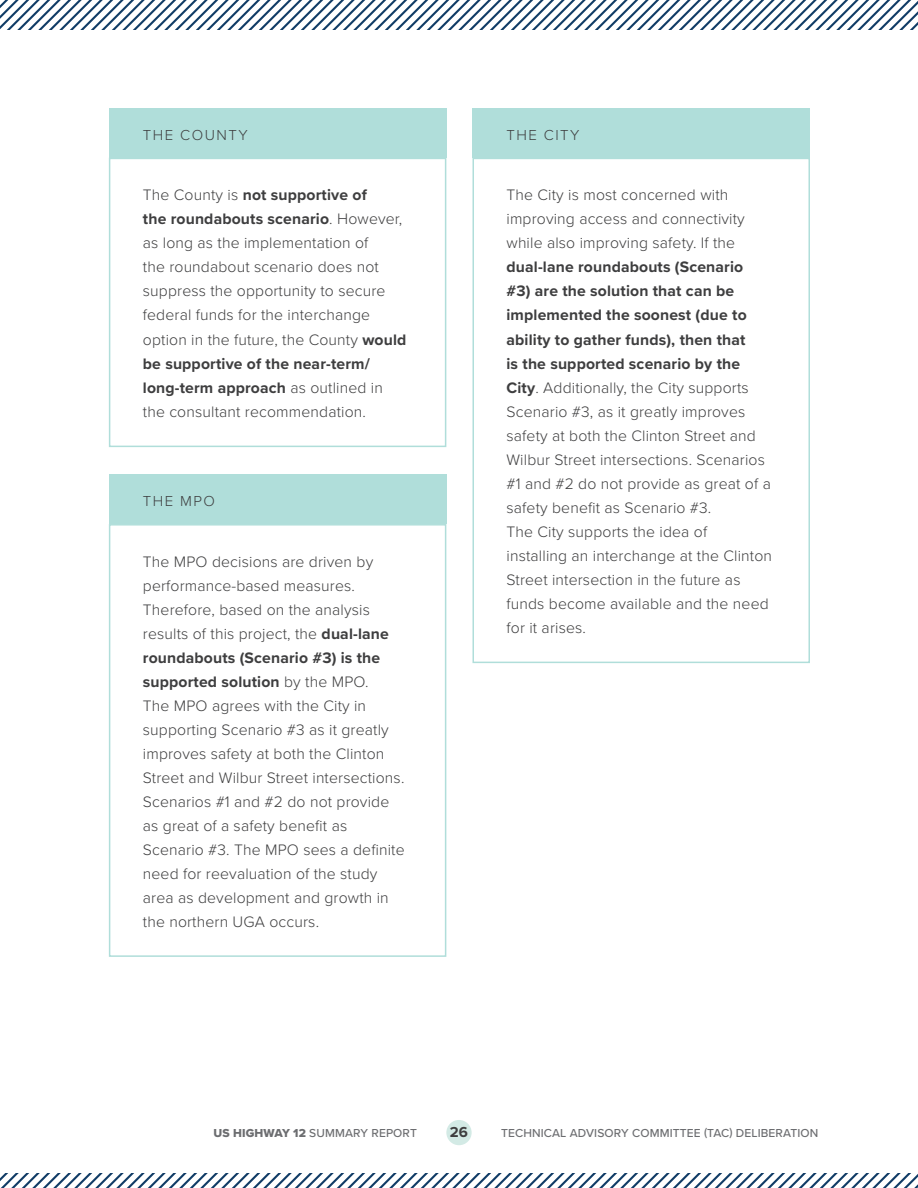
<style>
.page{position:relative;width:918px;height:1188px;background:#fff}
.page>*{position:absolute;margin:0;border:0;box-sizing:border-box;transform-origin:0 0}
.t1{font:300 15.75px/24px "Proxima Nova";letter-spacing:.01em;color:#3e3e3f}
.t2{font:300 15px "Proxima Nova";letter-spacing:.1em;color:#3e3e3f}
.t3{font:700 15px "Proxima Nova";color:#3e3e3f}
.t4{font:500 12px "Proxima Nova";letter-spacing:.01em;color:#6c6d70}
.s1{font-weight:700}
.s2{font-family:"Proxima Nova Extrabld";font-weight:400}
</style>
<div class="page">
<svg style="left:0;top:0;width:918px;height:30px"></svg>
<svg style="left:0;top:1173px;width:918px;height:15px"></svg>
<div style="left:446px;top:1120px;width:26px;height:25px;background:#d3eae5;border-radius:50%"></div>
<div style="left:472px;top:108px;width:338px;height:50px;background:#b0deda"></div>
<div style="left:472px;top:158px;width:338px;height:505px;border:2px solid #b0deda"></div>
<div style="left:109px;top:108px;width:337px;height:50px;background:#b0deda"></div>
<div style="left:109px;top:158px;width:337px;height:289px;border:2px solid #b0deda"></div>
<div style="left:109px;top:474px;width:337px;height:50px;background:#b0deda"></div>
<div style="left:109px;top:524px;width:337px;height:433px;border:2px solid #b0deda"></div>
<p class="t2" style="left:143px;top:123px;width:106px">THE COUNTY</p>
<p class="t1" style="left:143px;top:182px;width:265px">The County is <span class="s1">not supportive of<br>the roundabouts scenario</span>. However, as long as the implementation of<br>the roundabout scenario does not suppress the opportunity to secure federal funds for the interchange option in the future, the County <span class="s1">would be supportive of the near-term/ long-term approach</span> as outlined in the consultant recommendation.</p>
<p class="t2" style="left:143px;top:490px;width:74px">THE MPO</p>
<p class="t1" style="left:143px;top:549px;width:263px">The MPO decisions are driven by performance-based measures.<br>Therefore, based on the analysis results of this project, the <span class="s1">dual-lane roundabouts (Scenario #3) is the supported solution</span> by the MPO.<br>The MPO agrees with the City in supporting Scenario #3 as it greatly improves safety at both the Clinton Street and Wilbur Street intersections.<br>Scenarios #1 and #2 do not provide as great of a safety benefit as Scenario #3. The MPO sees a definite need for reevaluation of the study area as development and growth in the northern UGA occurs.</p>
<p class="t2" style="left:507px;top:123px;width:75px">THE CITY</p>
<p class="t1" style="left:507px;top:182px;width:240px">The City is most concerned with improving access and connectivity while also improving safety. If the</p>
<p class="t1" style="left:507px;top:254px;width:267px"><span class="s1">dual-lane roundabouts (Scenario<br>#3) are the solution that can be implemented the soonest (due to ability to gather funds), then that<br>is the supported scenario by the City</span>. Additionally, the City supports Scenario #3, as it greatly improves safety at both the Clinton Street and Wilbur Street intersections. Scenarios #1 and #2 do not provide as great of a safety benefit as Scenario #3.<br>The City supports the idea of<br>installing an interchange at the Clinton Street intersection in the future as funds become available and the need for it arises.</p>
<p class="t4" style="left:213px;top:1124px;width:205px"><span class="s2">US HIGHWAY 12</span> SUMMARY REPORT</p>
<p class="t3" style="left:450px;top:1121px;width:20px">26</p>
<p class="t4" style="left:501px;top:1124px;width:16px">TECHNICAL</p>
<p class="t4" style="left:570px;top:1124px;width:17px">ADVISORY</p>
<p class="t4" style="left:632px;top:1124px;width:17px">COMMITTEE</p>
<p class="t4" style="left:704px;top:1124px;width:49px">(TAC) DELIBERATION</p>
</div>
